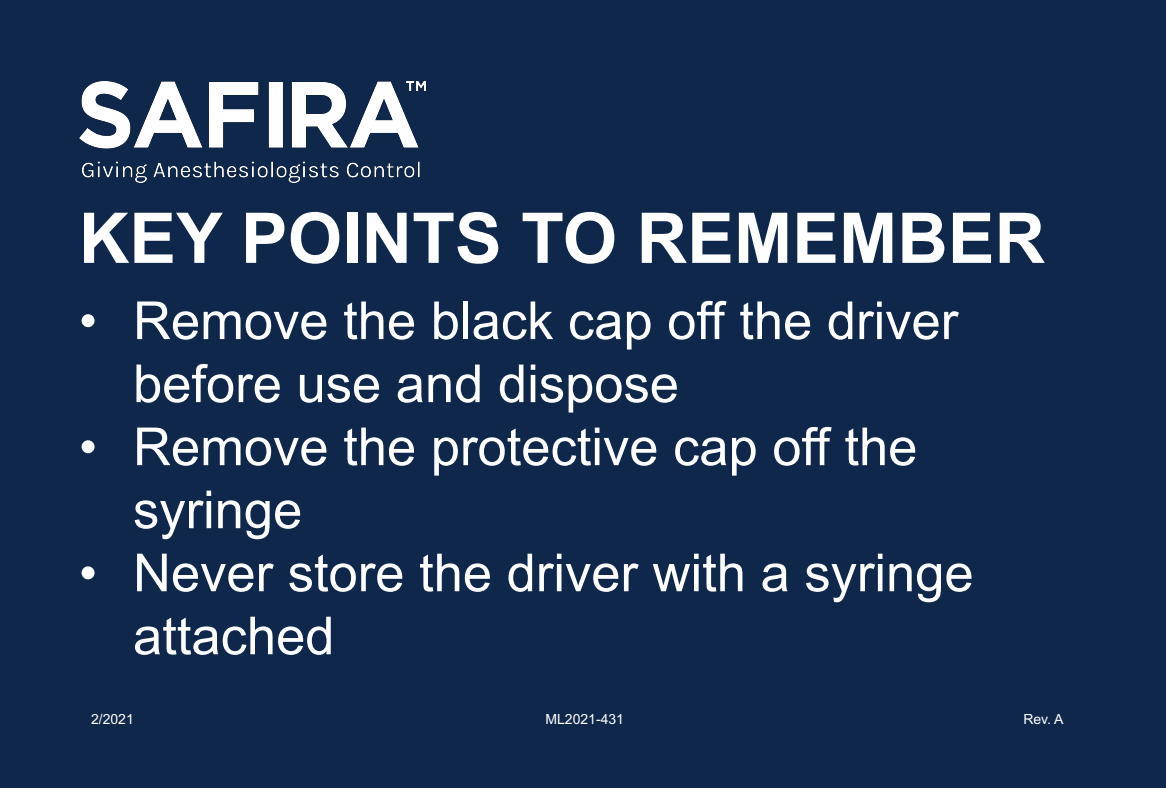
<style>
.page{position:relative;width:1166px;height:788px;background:#fff}
.page>*{position:absolute;margin:0;border:0;box-sizing:border-box;transform-origin:0 0}
.t1{font:700 70px "Arial";color:#fff}
.t2{font:52.5px/63px "Arial";color:#fff}
.t3{font:14px "Arial";color:#fff}
</style>
<div class="page">
<div style="left:0;top:0;width:1166px;height:787px;background:#0e274a"></div>
<img style="left:80px;top:81px;width:345px;height:101px">
<p class="t1" style="left:79px;top:198px;width:967px">KEY POINTS TO REMEMBER</p>
<p class="t2" style="left:133px;top:294px;width:826px;text-indent:-54px">• Remove the black cap off the driver before use and dispose</p>
<p class="t2" style="left:133px;top:420px;width:786px;text-indent:-54px">• Remove the protective cap off the syringe</p>
<p class="t2" style="left:133px;top:546px;width:842px;text-indent:-54px">• Never store the driver with a syringe attached</p>
<p class="t3" style="left:91px;top:713px;width:44px">2/2021</p>
<p class="t3" style="left:545px;top:713px;width:80px">ML2021-431</p>
<p class="t3" style="left:1023px;top:713px;width:42px">Rev. A</p>
</div>
